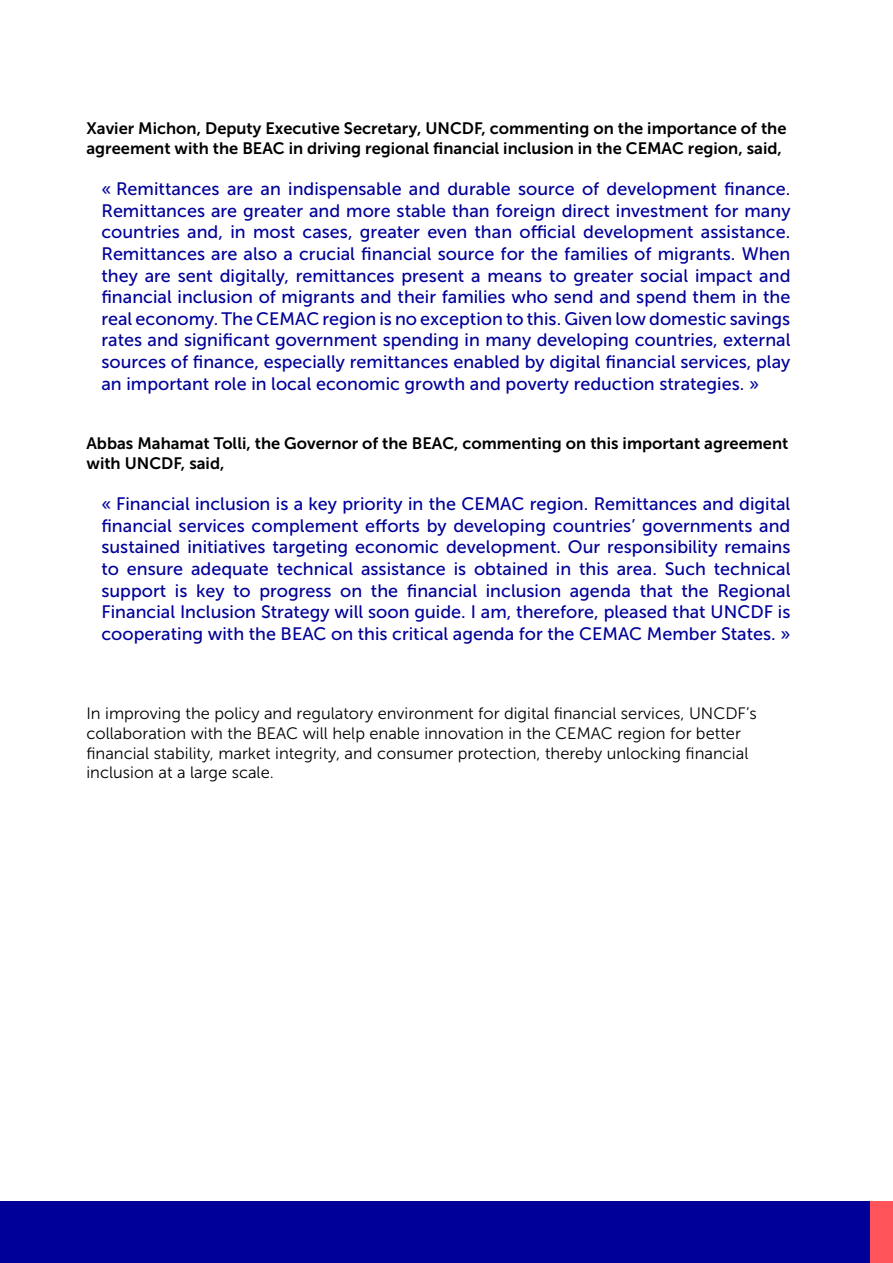
<style>
.page{position:relative;width:893px;height:1263px;background:#fff}
.page>*{position:absolute;margin:0;border:0;box-sizing:border-box;transform-origin:0 0}
.t1{font:18px/21.6px "Museo Sans 500";color:#009;text-align:justify}
.t2{font:16.5px/19.8px "Museo Sans 300";color:#000}
.t3{font:16.5px/19.8px "Museo Sans 700";color:#000}
</style>
<div class="page">
<div style="left:0;top:1202px;width:893px;height:61px;background:#009"></div>
<div style="left:870px;top:1202px;width:23px;height:61px;background:#ff5459"></div>
<p class="t3" style="left:86px;top:118px;width:701px">Xavier Michon, Deputy Executive Secretary, UNCDF, commenting on the importance of the agreement with the BEAC in driving regional financial inclusion in the CEMAC region, said,</p>
<p class="t1" style="left:101px;top:178px;width:690px">« Remittances are an indispensable and durable source of development finance.<br>Remittances are greater and more stable than foreign direct investment for many countries and, in most cases, greater even than official development assistance.<br>Remittances are also a crucial financial source for the families of migrants. When they are sent digitally, remittances present a means to greater social impact and financial inclusion of migrants and their families who send and spend them in the real economy. The CEMAC region is no exception to this. Given low domestic savings rates and significant government spending in many developing countries, external sources of finance, especially remittances enabled by digital financial services, play an important role in local economic growth and poverty reduction strategies. »</p>
<p class="t3" style="left:86px;top:433px;width:703px">Abbas Mahamat Tolli, the Governor of the BEAC, commenting on this important agreement with UNCDF, said,</p>
<p class="t1" style="left:101px;top:493px;width:691px">« Financial inclusion is a key priority in the CEMAC region. Remittances and digital financial services complement efforts by developing countries’ governments and sustained initiatives targeting economic development. Our responsibility remains to ensure adequate technical assistance is obtained in this area. Such technical support is key to progress on the financial inclusion agenda that the Regional Financial Inclusion Strategy will soon guide. I am, therefore, pleased that UNCDF is cooperating with the BEAC on this critical agenda for the CEMAC Member States. »</p>
<p class="t2" style="left:86px;top:704px;width:672px">In improving the policy and regulatory environment for digital financial services, UNCDF’s collaboration with the BEAC will help enable innovation in the CEMAC region for better financial stability, market integrity, and consumer protection, thereby unlocking financial inclusion at a large scale.</p>
</div>
